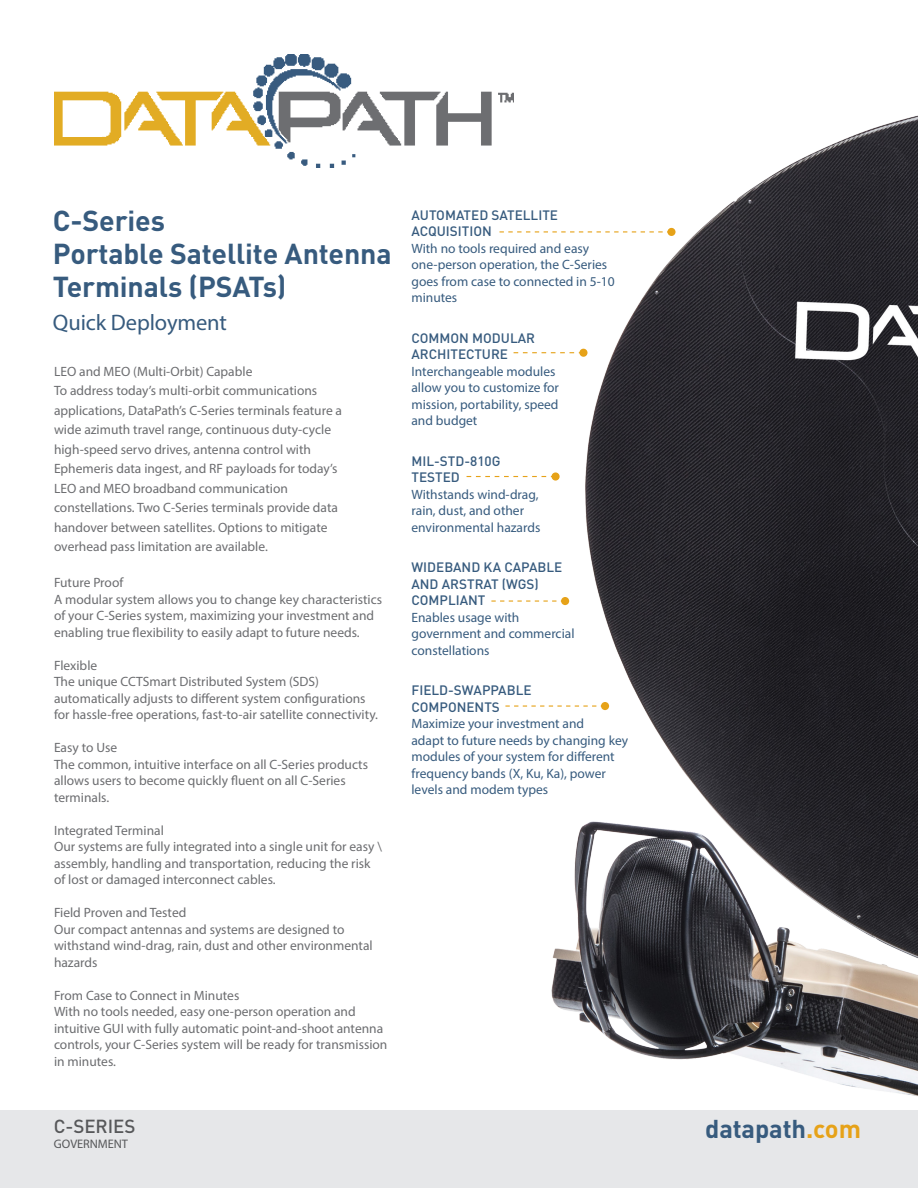
<style>
.page{position:relative;width:918px;height:1188px;background:#fff}
.page>*{position:absolute;margin:0;border:0;box-sizing:border-box;transform-origin:0 0}
.t1{font:700 28.5px/33px "DINOT";letter-spacing:-.005em;color:#375b7e}
.t2{font:700 25.5px "DINOT";letter-spacing:-.005em;color:#375b7e}
.t3{font:22.5px "Myriad Pro";letter-spacing:-.005em;color:#375b7e}
.t4{font:500 18.75px "DINOT";letter-spacing:-.005em;color:#57585a}
.t5{font:13.5px "Myriad Pro";color:#6c6d70}
.t6{font:13.5px/16.5px "Myriad Pro";color:#375b7e}
.t7{font:500 13.5px/16.5px "DINOT";color:#375b7e}
.t8{font:12.3px "Myriad Pro";letter-spacing:-.005em;color:#57585a}
.s1{color:#e6a218}
</style>
<div class="page">
<div style="left:0;top:1110px;width:918px;height:78px;background:#e6e7e9"></div>
<img style="left:485px;top:92px;width:433px;height:1004px">
<img style="left:54px;top:54px;width:459px;height:114px">
<p class="t1" style="left:53px;top:204px;width:340px">C-Series<br>Portable Satellite Antenna</p>
<p class="t1" style="left:53px;top:270px;width:235px">Terminals (PSATs)</p>
<p class="t3" style="left:53px;top:309px;width:176px">Quick Deployment</p>
<p class="t5" style="left:54px;top:363px;width:200px">LEO and MEO (Multi-Orbit) Capable</p>
<p class="t5" style="left:54px;top:382px;width:265px">To address today’s multi-orbit communications</p>
<p class="t5" style="left:54px;top:402px;width:290px">applications, DataPath’s C-Series terminals feature a</p>
<p class="t5" style="left:54px;top:421px;width:279px">wide azimuth travel range, continuous duty-cycle</p>
<p class="t5" style="left:54px;top:441px;width:259px">high-speed servo drives, antenna control with</p>
<p class="t5" style="left:54px;top:460px;width:285px">Ephemeris data ingest, and RF payloads for today’s</p>
<p class="t5" style="left:54px;top:480px;width:235px">LEO and MEO broadband communication</p>
<p class="t5" style="left:54px;top:499px;width:285px">constellations. Two C-Series terminals provide data</p>
<p class="t5" style="left:54px;top:519px;width:275px">handover between satellites. Options to mitigate</p>
<p class="t5" style="left:54px;top:538px;width:215px">overhead pass limitation are available.</p>
<p class="t5" style="left:54px;top:574px;width:71px">Future Proof</p>
<p class="t5" style="left:54px;top:591px;width:330px">A modular system allows you to change key characteristics</p>
<p class="t5" style="left:54px;top:607px;width:322px">of your C-Series system, maximizing your investment and</p>
<p class="t5" style="left:54px;top:624px;width:307px">enabling true flexibility to easily adapt to future needs.</p>
<p class="t5" style="left:54px;top:657px;width:45px">Flexible</p>
<p class="t5" style="left:54px;top:673px;width:267px">The unique CCTSmart Distributed System (SDS)</p>
<p class="t5" style="left:54px;top:690px;width:313px">automatically adjusts to different system configurations</p>
<p class="t5" style="left:54px;top:706px;width:326px">for hassle-free operations, fast-to-air satellite connectivity.</p>
<p class="t5" style="left:54px;top:739px;width:65px">Easy to Use</p>
<p class="t5" style="left:54px;top:756px;width:316px">The common, intuitive interface on all C-Series products</p>
<p class="t5" style="left:54px;top:772px;width:293px">allows users to become quickly fluent on all C-Series</p>
<p class="t5" style="left:54px;top:789px;width:57px">terminals.</p>
<p class="t5" style="left:54px;top:822px;width:111px">Integrated Terminal</p>
<p class="t5" style="left:54px;top:838px;width:329px">Our systems are fully integrated into a single unit for easy \</p>
<p class="t5" style="left:54px;top:855px;width:318px">assembly, handling and transportation, reducing the risk</p>
<p class="t5" style="left:54px;top:871px;width:223px">of lost or damaged interconnect cables.</p>
<p class="t5" style="left:54px;top:904px;width:134px">Field Proven and Tested</p>
<p class="t5" style="left:54px;top:921px;width:292px">Our compact antennas and systems are designed to</p>
<p class="t5" style="left:54px;top:937px;width:320px">withstand wind-drag, rain, dust and other environmental</p>
<p class="t5" style="left:54px;top:954px;width:45px">hazards</p>
<p class="t5" style="left:54px;top:987px;width:187px">From Case to Connect in Minutes</p>
<p class="t5" style="left:54px;top:1003px;width:303px">With no tools needed, easy one-person operation and</p>
<p class="t5" style="left:54px;top:1020px;width:331px">intuitive GUI with fully automatic point-and-shoot antenna</p>
<p class="t5" style="left:54px;top:1036px;width:335px">controls, your C-Series system will be ready for transmission</p>
<p class="t5" style="left:54px;top:1053px;width:64px">in minutes.</p>
<p class="t4" style="left:54px;top:1114px;width:83px">C-SERIES</p>
<p class="t8" style="left:54px;top:1136px;width:76px">GOVERNMENT</p>
<p class="t7" style="left:411px;top:206px;width:148px">AUTOMATED SATELLITE<br>ACQUISITION</p>
<p class="t6" style="left:411px;top:240px;width:205px">With no tools required and easy one-person operation, the C-Series goes from case to connected in 5-10 minutes</p>
<p class="t7" style="left:411px;top:329px;width:125px">COMMON MODULAR<br>ARCHITECTURE</p>
<p class="t6" style="left:411px;top:363px;width:146px">Interchangeable modules</p>
<p class="t6" style="left:411px;top:379px;width:149px">allow you to customize for</p>
<p class="t6" style="left:411px;top:396px;width:149px">mission, portability, speed</p>
<p class="t6" style="left:411px;top:412px;width:67px">and budget</p>
<p class="t7" style="left:411px;top:452px;width:91px">MIL-STD-810G</p>
<p class="t7" style="left:411px;top:469px;width:50px">TESTED</p>
<p class="t6" style="left:411px;top:486px;width:129px">Withstands wind-drag,</p>
<p class="t6" style="left:411px;top:502px;width:114px">rain, dust, and other</p>
<p class="t6" style="left:411px;top:519px;width:130px">environmental hazards</p>
<p class="t7" style="left:411px;top:559px;width:152px">WIDEBAND KA CAPABLE</p>
<p class="t7" style="left:411px;top:575px;width:129px">AND ARSTRAT (WGS)</p>
<p class="t7" style="left:411px;top:592px;width:75px">COMPLIANT</p>
<p class="t6" style="left:411px;top:609px;width:109px">Enables usage with</p>
<p class="t6" style="left:411px;top:625px;width:165px">government and commercial constellations</p>
<p class="t7" style="left:411px;top:682px;width:122px">FIELD-SWAPPABLE<br>COMPONENTS</p>
<p class="t6" style="left:411px;top:715px;width:174px">Maximize your investment and</p>
<p class="t6" style="left:411px;top:732px;width:218px">adapt to future needs by changing key modules of your system for different frequency bands (X, Ku, Ka), power levels and modem types</p>
<p class="t2" style="left:705px;top:1112px;width:157px">datapath<span class="s1">.com</span></p>
</div>
